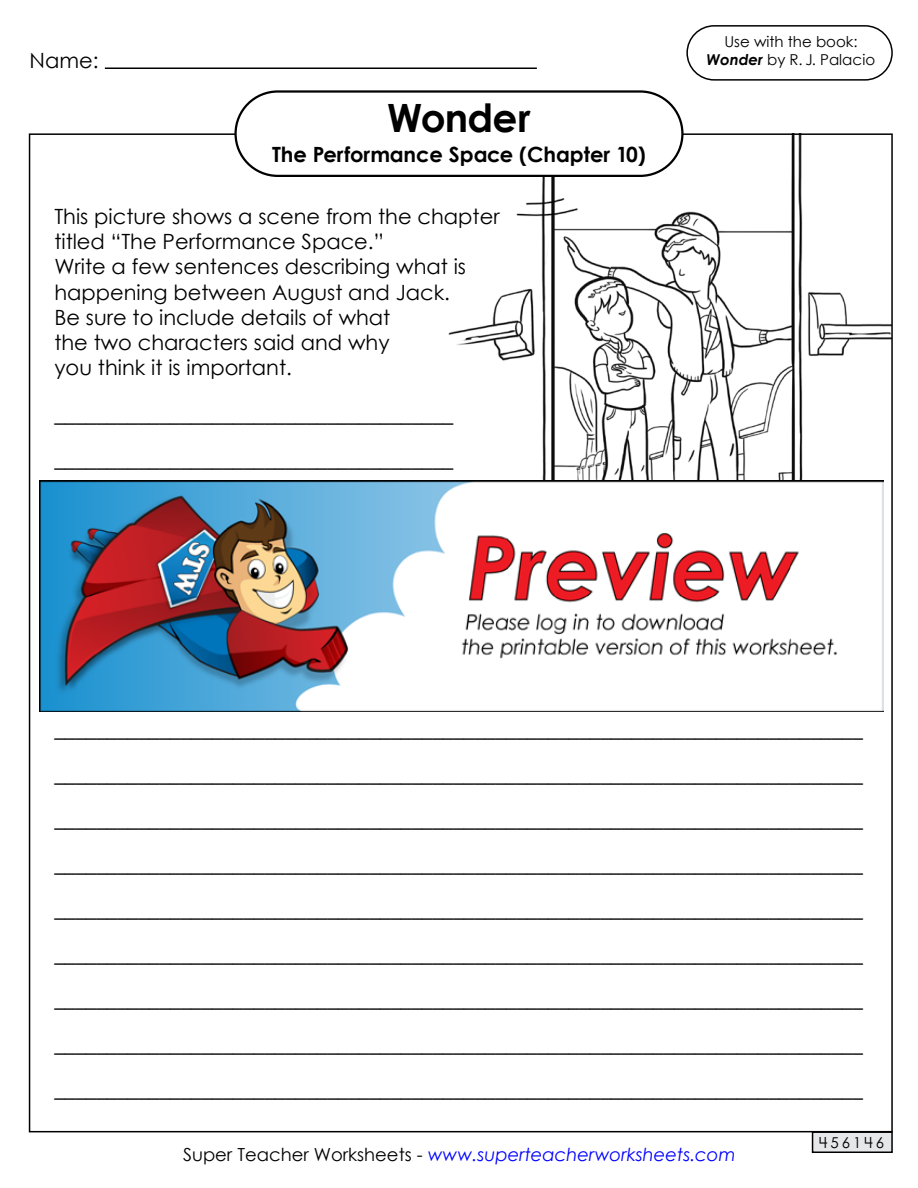
<style>
.page{position:relative;width:918px;height:1188px;background:#fff}
.page>*{position:absolute;margin:0;border:0;box-sizing:border-box;transform-origin:0 0}
.t1{font:700 39px "Century Gothic 2";letter-spacing:-.02em;color:#000}
.t2{font:21px/45px "Century Gothic 2";color:#000}
.t3{font:700 21px "Century Gothic 2";color:#000}
.t4{font:italic 18px "Century Gothic 2";color:#00f}
.t5{font:15px/18px "Century Gothic 2";color:#000;text-align:center}
.t6{font:15px "Century STW4";letter-spacing:.2em;color:#000}
.s1{font-weight:700;font-style:italic}
.s2{font-style:normal;color:#000}
</style>
<div class="page">
<img style="left:437px;top:136px;width:453px;height:451px">
<hr style="left:105px;top:68px;width:432px;height:1px;background:#000">
<div style="left:813px;top:1132px;width:79px;height:20px;background:#e6e7e8"></div>
<div style="left:812px;top:1131px;width:81px;height:22px;border:2px solid #000"></div>
<div style="left:236px;top:92px;width:446px;height:84px;background:#fff;border-radius:42px"></div>
<div style="left:234px;top:90px;width:450px;height:87px;border:2px solid #000;border-radius:42px"></div>
<div style="left:686px;top:25px;width:207px;height:56px;border:2px solid #000;border-radius:27px"></div>
<img style="left:40px;top:481px;width:843px;height:230px">
<p class="t2" style="left:29px;top:38px;width:71px">Name:</p>
<h1 class="t1" style="left:387px;top:89px;width:145px">Wonder</h1>
<p class="t3" style="left:272px;top:139px;width:375px">The Performance Space (Chapter 10)</p>
<p class="t2" style="left:54px;top:203px;width:447px;line-height:25.2px">This picture shows a scene from the chapter titled “The Performance Space.”<br>Write a few sentences describing what is happening between August and Jack.<br>Be sure to include details of what<br>the two characters said and why<br>you think it is important.</p>
<p class="t2" style="left:54px;top:399px;width:400px">–––––––––––––––––––––––––––––––––––––– ––––––––––––––––––––––––––––––––––––––</p>
<p class="t5" style="left:707px;top:33px;width:170px">Use with the book:<br><span class="s1">Wonder</span> by R. J. Palacio</p>
<p class="t2" style="left:54px;top:714px;width:810px;text-align:justify">––––––––––––––––––––––––––––––––––––––––––––––––––––––––––––––––––––––––––––– ––––––––––––––––––––––––––––––––––––––––––––––––––––––––––––––––––––––––––––– ––––––––––––––––––––––––––––––––––––––––––––––––––––––––––––––––––––––––––––– ––––––––––––––––––––––––––––––––––––––––––––––––––––––––––––––––––––––––––––– ––––––––––––––––––––––––––––––––––––––––––––––––––––––––––––––––––––––––––––– ––––––––––––––––––––––––––––––––––––––––––––––––––––––––––––––––––––––––––––– ––––––––––––––––––––––––––––––––––––––––––––––––––––––––––––––––––––––––––––– ––––––––––––––––––––––––––––––––––––––––––––––––––––––––––––––––––––––––––––– –––––––––––––––––––––––––––––––––––––––––––––––––––––––––––––––––––––––––––––</p>
<p class="t4" style="left:183px;top:1142px;width:554px"><span class="s2">Super Teacher Worksheets -</span> www.superteacherworksheets.com</p>
<p class="t6" style="left:819px;top:1132px;width:66px">456146</p>
</div>
